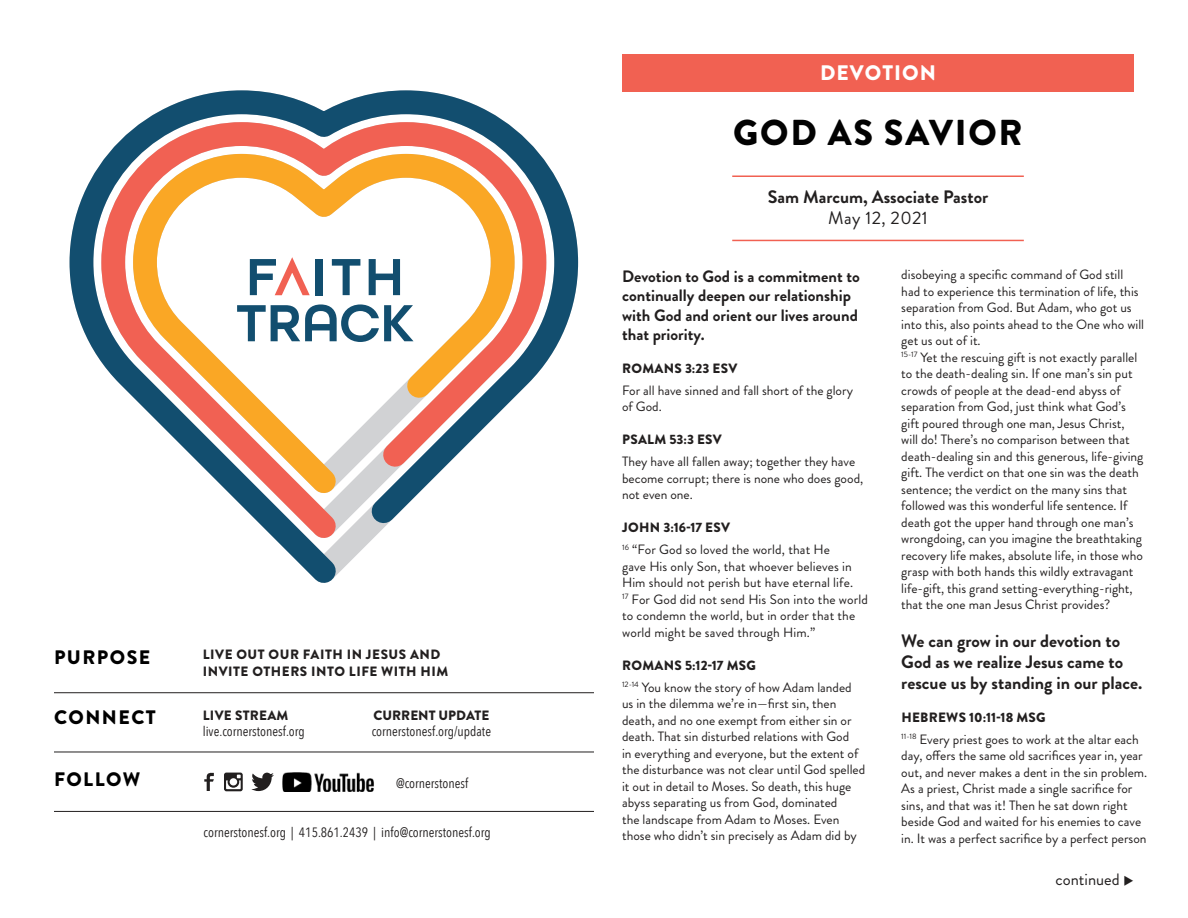
<style>
.page{position:relative;width:1188px;height:918px;background:#fff}
.page>*{position:absolute;margin:0;border:0;box-sizing:border-box;transform-origin:0 0}
.t1{font:600 55.2px/46.2px "All Round Gothic";letter-spacing:.005em;color:#124e6f}
.t2{font:900 36px "Brandon Grotesque";letter-spacing:.05em;color:#020202}
.t3{font:900 21px "Brandon Grotesque";letter-spacing:.05em;color:#fff}
.t4{font:900 19.5px "Brandon Grotesque";letter-spacing:.075em;color:#000}
.t5{font:700 18px/21px "Brandon Grotesque";color:#221f1f}
.t6{font:18px "Brandon Grotesque";letter-spacing:.025em;color:#221f1f}
.t7{font:700 16.5px/19.5px "Brandon Grotesque";color:#221f1f}
.t8{font:16.5px "Brandon Grotesque";color:#221f1f}
.t9{font:13.5px/16.5px "Brandon Grotesque";color:#221f1f}
.t10{font:13.5px "Avenir Next Condensed";color:#221f1f}
.t11{font:900 13.5px/16.5px "Brandon Grotesque";letter-spacing:.035em;color:#221f1f}
.t12{font:900 13.5px "Brandon Grotesque";color:#221f1f}
.s1{font-weight:900}
</style>
<div class="page">
<div style="left:622px;top:54px;width:512px;height:38px;background:#f16152"></div>
<hr style="left:54px;top:692px;width:540px;height:1px;background:#221f1f">
<hr style="left:54px;top:752px;width:540px;height:1px;background:#221f1f">
<hr style="left:54px;top:811px;width:540px;height:1px;background:#221f1f">
<svg style="left:204px;top:772px;width:10px;height:18px"></svg>
<svg style="left:251px;top:773px;width:23px;height:18px"></svg>
<svg style="left:224px;top:773px;width:19px;height:18px"></svg>
<img style="left:282px;top:772px;width:92px;height:20px">
<svg style="left:69px;top:90px;width:510px;height:493px"></svg>
<svg style="left:89px;top:110px;width:469px;height:450px"></svg>
<svg style="left:121px;top:140px;width:405px;height:375px"></svg>
<svg style="left:166px;top:187px;width:316px;height:264px"></svg>
<svg style="left:272px;top:253px;width:40px;height:44px"></svg>
<hr style="left:732px;top:240px;width:292px;height:1px;background:#f16152">
<hr style="left:732px;top:175px;width:292px;height:2px;background:#f16152">
<h3 class="t3" style="left:820px;top:65px;width:117px">DEVOTION</h3>
<h2 class="t2" style="left:733px;top:120px;width:291px">GOD AS SAVIOR</h2>
<h3 class="t5" style="left:768px;top:188px;width:222px">Sam Marcum, Associate Pastor</h3>
<h3 class="t6" style="left:828px;top:211px;width:101px">May 12, 2021</h3>
<h1 class="t1" style="left:236px;top:253px;width:180px">F ITH<br>TRACK</h1>
<h3 class="t4" style="left:54px;top:651px;width:98px">PURPOSE</h3>
<p class="t11" style="left:203px;top:648px;width:247px">LIVE OUT OUR FAITH IN JESUS AND<br>INVITE OTHERS INTO LIFE WITH HIM</p>
<h3 class="t4" style="left:54px;top:710px;width:103px">CONNECT</h3>
<p class="t11" style="left:203px;top:708px;width:87px">LIVE STREAM</p>
<p class="t10" style="left:203px;top:726px;width:104px">live.cornerstonesf.org</p>
<p class="t12" style="left:373px;top:710px;width:117px">CURRENT UPDATE</p>
<p class="t10" style="left:372px;top:726px;width:121px">cornerstonesf.org/update</p>
<h3 class="t4" style="left:54px;top:772px;width:88px">FOLLOW</h3>
<p class="t10" style="left:396px;top:778px;width:74px">@cornerstonesf</p>
<p class="t10" style="left:204px;top:826px;width:289px">cornerstonesf.org | 415.861.2439 | info@cornerstonesf.org</p>
<p class="t7" style="left:622px;top:268px;width:239px">Devotion to God is a commitment to continually deepen our relationship with God and orient our lives around that priority.</p>
<p class="t11" style="left:622px;top:361px;width:117px">ROMANS 3:23 ESV</p>
<p class="t9" style="left:622px;top:384px;width:232px">For all have sinned and fall short of the glory of God.</p>
<p class="t11" style="left:622px;top:433px;width:101px">PSALM 53:3 ESV</p>
<p class="t9" style="left:622px;top:455px;width:243px">They have all fallen away; together they have become corrupt; there is none who does good, not even one.</p>
<p class="t9" style="left:622px;top:519px;width:209px;line-height:21.9px"><span class="s1">JOHN 3:16-17 ESV<br></span><sup>16</sup> “For God so loved the world, that He</p>
<p class="t9" style="left:622px;top:560px;width:247px">gave His only Son, that whoever believes in Him should not perish but have eternal life.<br><sup>17</sup> For God did not send His Son into the world to condemn the world, but in order that the world might be saved through Him.”</p>
<p class="t9" style="left:622px;top:656px;width:231px;line-height:21.9px"><span class="s1">ROMANS 5:12-17 MSG<br></span><sup>12-14</sup> You know the story of how Adam landed</p>
<p class="t9" style="left:622px;top:697px;width:245px">us in the dilemma we’re in—first sin, then death, and no one exempt from either sin or death. That sin disturbed relations with God<br>in everything and everyone, but the extent of the disturbance was not clear until God spelled it out in detail to Moses. So death, this huge abyss separating us from God, dominated<br>the landscape from Adam to Moses. Even those who didn’t sin precisely as Adam did by</p>
<p class="t9" style="left:901px;top:268px;width:244px">disobeying a specific command of God still had to experience this termination of life, this separation from God. But Adam, who got us into this, also points ahead to the One who will get us out of it.<br><sup>15-17</sup> Yet the rescuing gift is not exactly parallel to the death-dealing sin. If one man’s sin put crowds of people at the dead-end abyss of separation from God, just think what God’s gift poured through one man, Jesus Christ, will do! There’s no comparison between that death-dealing sin and this generous, life-giving gift. The verdict on that one sin was the death sentence; the verdict on the many sins that followed was this wonderful life sentence. If death got the upper hand through one man’s wrongdoing, can you imagine the breathtaking recovery life makes, absolute life, in those who grasp with both hands this wildly extravagant life-gift, this grand setting-everything-right, that the one man Jesus Christ provides?</p>
<h3 class="t5" style="left:901px;top:633px;width:243px">We can grow in our devotion to<br>God as we realize Jesus came to rescue us by standing in our place.</h3>
<p class="t9" style="left:901px;top:708px;width:239px;line-height:21.9px"><span class="s1">HEBREWS 10:11-18 MSG<br></span><sup>11-18</sup> Every priest goes to work at the altar each</p>
<p class="t9" style="left:901px;top:749px;width:247px">day, offers the same old sacrifices year in, year out, and never makes a dent in the sin problem.<br>As a priest, Christ made a single sacrifice for sins, and that was it! Then he sat down right beside God and waited for his enemies to cave in. It was a perfect sacrifice by a perfect person</p>
<p class="t8" style="left:1056px;top:873px;width:80px">continued ◆</p>
</div>
